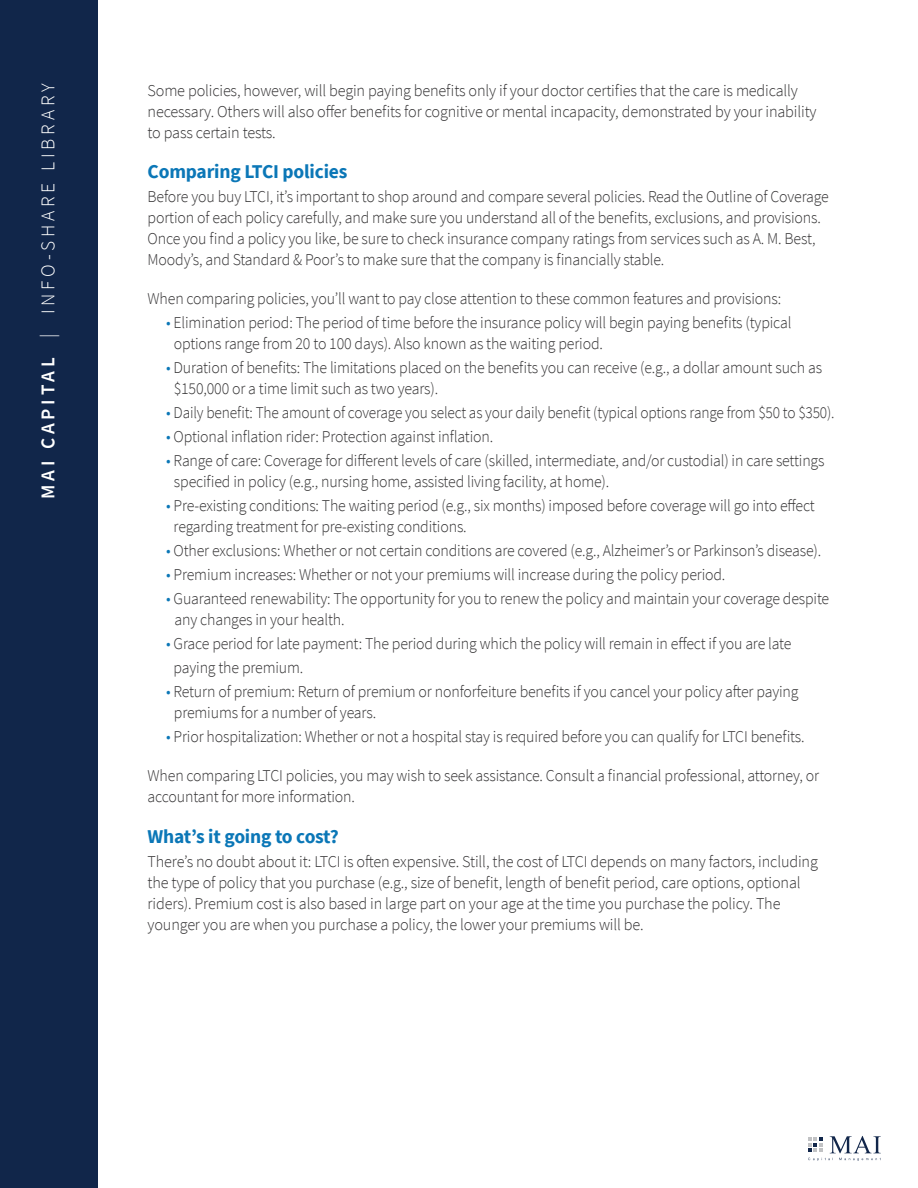
<style>
.page{position:relative;width:918px;height:1188px;background:#fff}
.page>*{position:absolute;margin:0;border:0;box-sizing:border-box;transform-origin:0 0}
.t1{font:700 19.5px "Source Sans Pro";letter-spacing:-.01em;color:#0b77b7}
.t2{font:300 19.5px "Source Sans Pro";letter-spacing:.2em;color:#fff}
.t3{font:300 16.5px/21px "Source Sans Pro";letter-spacing:-.01em;color:#333233;scale:.96 1}
.t4{font:300 16.5px/21px "Source Sans Pro";letter-spacing:-.01em;color:#333233}
.t5{font:300 16.5px "Source Sans Pro";letter-spacing:-.01em;color:#333233;scale:.93 1}
.s1{font-weight:600}
.s2{color:#0b77b7}
</style>
<div class="page">
<svg style="left:808px;top:1136px;width:73px;height:25px"></svg>
<div style="left:0;top:0;width:97px;height:1188px;background:#11264a"></div>
<p class="t2" style="left:36px;top:499px;width:418px;rotate:-90deg"><span class="s1">MAI CAPITAL</span> | INFO-SHARE LIBRARY</p>
<p class="t4" style="left:148px;top:80px;width:671px">Some policies, however, will begin paying benefits only if your doctor certifies that the care is medically necessary. Others will also offer benefits for cognitive or mental incapacity, demonstrated by your inability to pass certain tests.</p>
<p class="t1" style="left:148px;top:158px;width:201px">Comparing LTCI policies</p>
<p class="t3" style="left:148px;top:186px;width:711px">Before you buy LTCI, it’s important to shop around and compare several policies. Read the Outline of Coverage portion of each policy carefully, and make sure you understand all of the benefits, exclusions, and provisions.<br>Once you find a policy you like, be sure to check insurance company ratings from services such as A. M. Best, Moody’s, and Standard &amp; Poor’s to make sure that the company is financially stable.</p>
<p class="t3" style="left:148px;top:288px;width:662px">When comparing policies, you’ll want to pay close attention to these common features and provisions:</p>
<p class="t3" style="left:174px;top:312px;width:645px;text-indent:-8px"><span class="s2">•</span> Elimination period: The period of time before the insurance policy will begin paying benefits (typical options range from 20 to 100 days). Also known as the waiting period.</p>
<p class="t3" style="left:174px;top:357px;width:677px;text-indent:-8px"><span class="s2">•</span> Duration of benefits: The limitations placed on the benefits you can receive (e.g., a dollar amount such as $150,000 or a time limit such as two years).</p>
<p class="t5" style="left:166px;top:402px;width:720px"><span class="s2">•</span> Daily benefit: The amount of coverage you select as your daily benefit (typical options range from $50 to $350).</p>
<p class="t3" style="left:166px;top:426px;width:342px"><span class="s2">•</span> Optional inflation rider: Protection against inflation.</p>
<p class="t3" style="left:174px;top:450px;width:679px;text-indent:-8px"><span class="s2">•</span> Range of care: Coverage for different levels of care (skilled, intermediate, and/or custodial) in care settings specified in policy (e.g., nursing home, assisted living facility, at home).</p>
<p class="t3" style="left:174px;top:495px;width:669px;text-indent:-8px"><span class="s2">•</span> Pre-existing conditions: The waiting period (e.g., six months) imposed before coverage will go into effect regarding treatment for pre-existing conditions.</p>
<p class="t3" style="left:166px;top:540px;width:684px"><span class="s2">•</span> Other exclusions: Whether or not certain conditions are covered (e.g., Alzheimer’s or Parkinson’s disease).</p>
<p class="t3" style="left:166px;top:564px;width:584px"><span class="s2">•</span> Premium increases: Whether or not your premiums will increase during the policy period.</p>
<p class="t3" style="left:175px;top:588px;width:683px;text-indent:-9px"><span class="s2">•</span> Guaranteed renewability: The opportunity for you to renew the policy and maintain your coverage despite any changes in your health.</p>
<p class="t3" style="left:174px;top:632px;width:645px;line-height:24px;text-indent:-8px"><span class="s2">•</span> Grace period for late payment: The period during which the policy will remain in effect if you are late paying the premium.</p>
<p class="t3" style="left:174px;top:681px;width:652px;text-indent:-8px"><span class="s2">•</span> Return of premium: Return of premium or nonforfeiture benefits if you cancel your policy after paying premiums for a number of years.</p>
<p class="t3" style="left:166px;top:726px;width:667px"><span class="s2">•</span> Prior hospitalization: Whether or not a hospital stay is required before you can qualify for LTCI benefits.</p>
<p class="t3" style="left:148px;top:765px;width:701px">When comparing LTCI policies, you may wish to seek assistance. Consult a financial professional, attorney, or accountant for more information.</p>
<p class="t1" style="left:148px;top:823px;width:193px">What’s it going to cost?</p>
<p class="t4" style="left:148px;top:851px;width:672px">There’s no doubt about it: LTCI is often expensive. Still, the cost of LTCI depends on many factors, including the type of policy that you purchase (e.g., size of benefit, length of benefit period, care options, optional riders). Premium cost is also based in large part on your age at the time you purchase the policy. The younger you are when you purchase a policy, the lower your premiums will be.</p>
</div>
